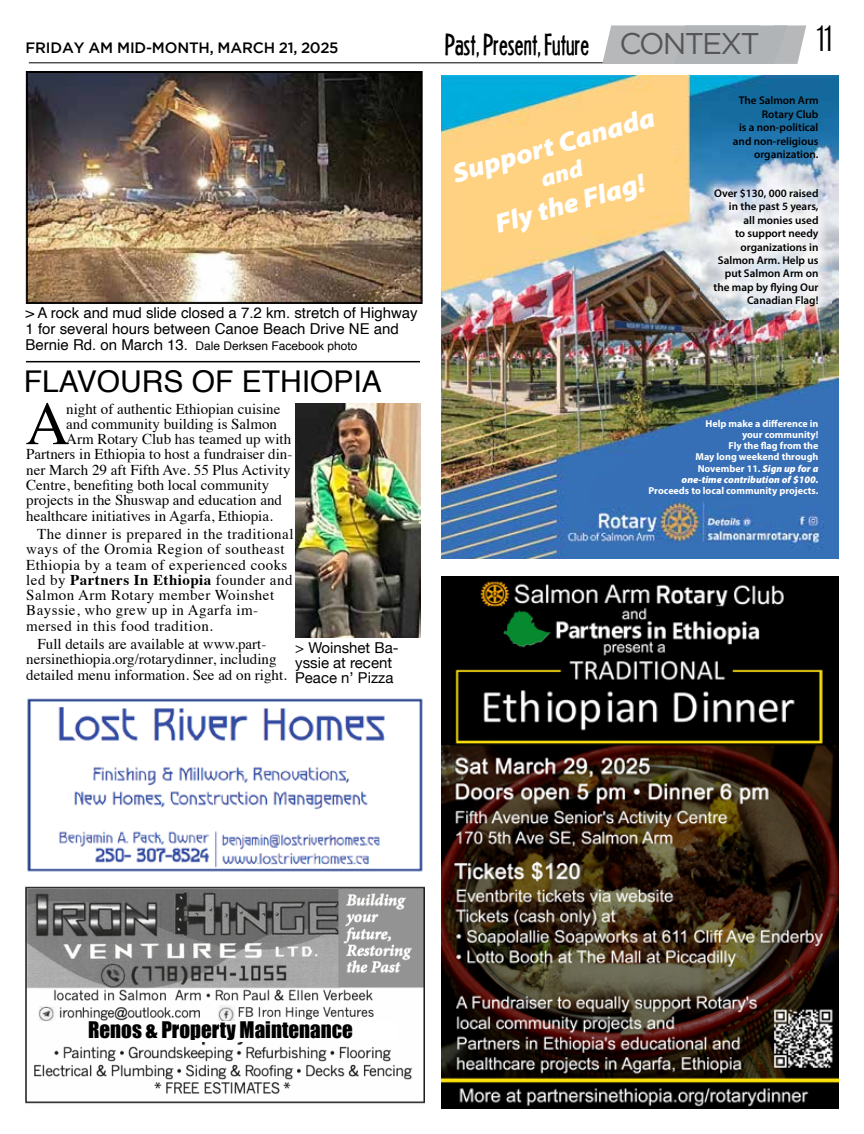
<style>
.page{position:relative;width:864px;height:1134px;background:#fff}
.page>*{position:absolute;margin:0;border:0;box-sizing:border-box;transform-origin:0 0}
.t1{font:61.2px "Times";color:#000}
.t2{font:33px "Bureau Grotesque One One";color:#000}
.t3{font:30px "Helvetica";color:#000}
.t4{font:27px "Headline Two HPLHS";color:#000}
.t5{font:italic 900 semi-expanded 26.85px "Myriad Pro";color:#fff}
.t6{font:21px "Impact";color:#000}
.t7{font:15px/15.3px "Times";color:#000}
.t8{font:15px/15.3px "Times";letter-spacing:.03em;color:#000}
.t9{font:15px/15.8px "Helvetica";color:#000}
.t10{font:15px/15px "Helvetica Neue";color:#000}
.t11{font:500 15px "Gotham";letter-spacing:-.01em;color:#000}
.t12{font:12px "Helvetica";color:#000}
.t13{font:600 11.25px/13.5px "Myriad Pro";color:#000;text-align:right}
.t14{font:700 10.05px/11.2px "Myriad Pro";color:#fff;text-align:right}
.s1{font-family:"Gotham HTF";font-size:30px;color:#565659}
.s2{font-size:15px}
.s3{font-weight:700}
.s4{font-weight:900;font-style:italic}
</style>
<div class="page">
<hr style="left:29px;top:62px;width:605px;height:1px;background:#000">
<svg style="left:602px;top:25px;width:204px;height:39px;background:#b7b9bb"></svg>
<img style="left:26px;top:886px;width:399px;height:218px">
<div style="left:88px;top:1022px;width:310px;height:20px;background:#fff"></div>
<img style="left:27px;top:698px;width:396px;height:174px">
<img style="left:441px;top:576px;width:397px;height:532px">
<img style="left:441px;top:76px;width:397px;height:482px">
<img style="left:701px;top:176px;width:130px;height:143px">
<svg style="left:459px;top:82px;width:216px;height:190px;background:#deca90"></svg>
<svg style="left:590px;top:419px;width:229px;height:85px;background:#3c6fac"></svg>
<img style="left:26px;top:71px;width:397px;height:233px">
<div style="left:27px;top:72px;width:394px;height:231px;border:1px solid #000"></div>
<hr style="left:26px;top:361px;width:394px;height:1px;background:#000">
<img style="left:295px;top:404px;width:125px;height:233px">
<svg style="left:541px;top:159px;width:44px;height:28px"></svg>
<p class="t11" style="left:26px;top:40px;width:315px">FRIDAY AM MID-MONTH, MARCH 21, 2025</p>
<h3 class="t4" style="left:446px;top:29px;width:316px">Past, Present, Future <span class="s1">CONTEXT</span></h3>
<h2 class="t2" style="left:817px;top:21px;width:17px">11</h2>
<p class="t9" style="left:26px;top:306px;width:394px">&gt; A rock and mud slide closed a 7.2 km. stretch of Highway<br>1 for several hours between Canoe Beach Drive NE and</p>
<p class="t12" style="left:26px;top:336px;width:334px"><span class="s2">Bernie Rd. on March 13.</span> Dale Derksen Facebook photo</p>
<h3 class="t3" style="left:24px;top:358px;width:359px">FLAVOURS OF ETHIOPIA</h3>
<h1 class="t1" style="left:25px;top:366px;width:46px">A</h1>
<p class="t7" style="left:66px;top:400px;width:216px">night of authentic Ethiopian cuisine</p>
<p class="t7" style="left:66px;top:415px;width:212px">and community building is Salmon</p>
<p class="t7" style="left:66px;top:430px;width:226px">Arm Rotary Club has teamed up with</p>
<p class="t7" style="left:26px;top:445px;width:268px">Partners in Ethiopia to host a fundraiser din-</p>
<p class="t7" style="left:26px;top:461px;width:266px">ner March 29 aft Fifth Ave. 55 Plus Activity</p>
<p class="t7" style="left:26px;top:476px;width:244px">Centre, benefiting both local community</p>
<p class="t7" style="left:26px;top:491px;width:257px">projects in the Shuswap and education and</p>
<p class="t7" style="left:26px;top:507px;width:248px">healthcare initiatives in Agarfa, Ethiopia.</p>
<p class="t8" style="left:26px;top:525px;width:269px;text-indent:11px">The dinner is prepared in the traditional ways of the Oromia Region of southeast Ethiopia by a team of experienced cooks led by <span class="s3">Partners In Ethiopia</span> founder and Salmon Arm Rotary member Woinshet Bayssie, who grew up in Agarfa im&shy;mersed in this food tradition.</p>
<p class="t7" style="left:26px;top:635px;width:262px;text-indent:11px">Full details are available at www.part&shy;nersinethiopia.org/rotarydinner, including detailed menu information. See ad on right.</p>
<p class="t10" style="left:295px;top:641px;width:105px">&gt; Woinshet Ba&shy;yssie at recent<br>Peace n’ Pizza</p>
<h3 class="t5" style="left:448px;top:157px;width:211px;rotate:-16deg">Support Canada</h3>
<h3 class="t5" style="left:491px;top:207px;width:156px;rotate:-16deg">Fly the Flag!</h3>
<p class="t13" style="left:733px;top:94px;width:87px">The Salmon Arm<br>Rotary Club<br>is a non-political and non-religious organization.</p>
<p class="t13" style="left:714px;top:186px;width:106px">Over $130, 000 raised in the past 5 years,<br>all monies used<br>to support needy organizations in<br>Salmon Arm. Help us put Salmon Arm on the map by flying Our<br>Canadian Flag!</p>
<p class="t14" style="left:682px;top:417px;width:138px">Help make a difference in<br>your community!<br>Fly the flag from the<br>May long weekend through<br>November 11. <span class="s4">Sign up for a one-time contribution of $100.</span></p>
<p class="t14" style="left:649px;top:485px;width:171px">Proceeds to local community projects.</p>
<h3 class="t6" style="left:88px;top:1014px;width:266px">Renos &amp; Property Maintenance</h3>
</div>
